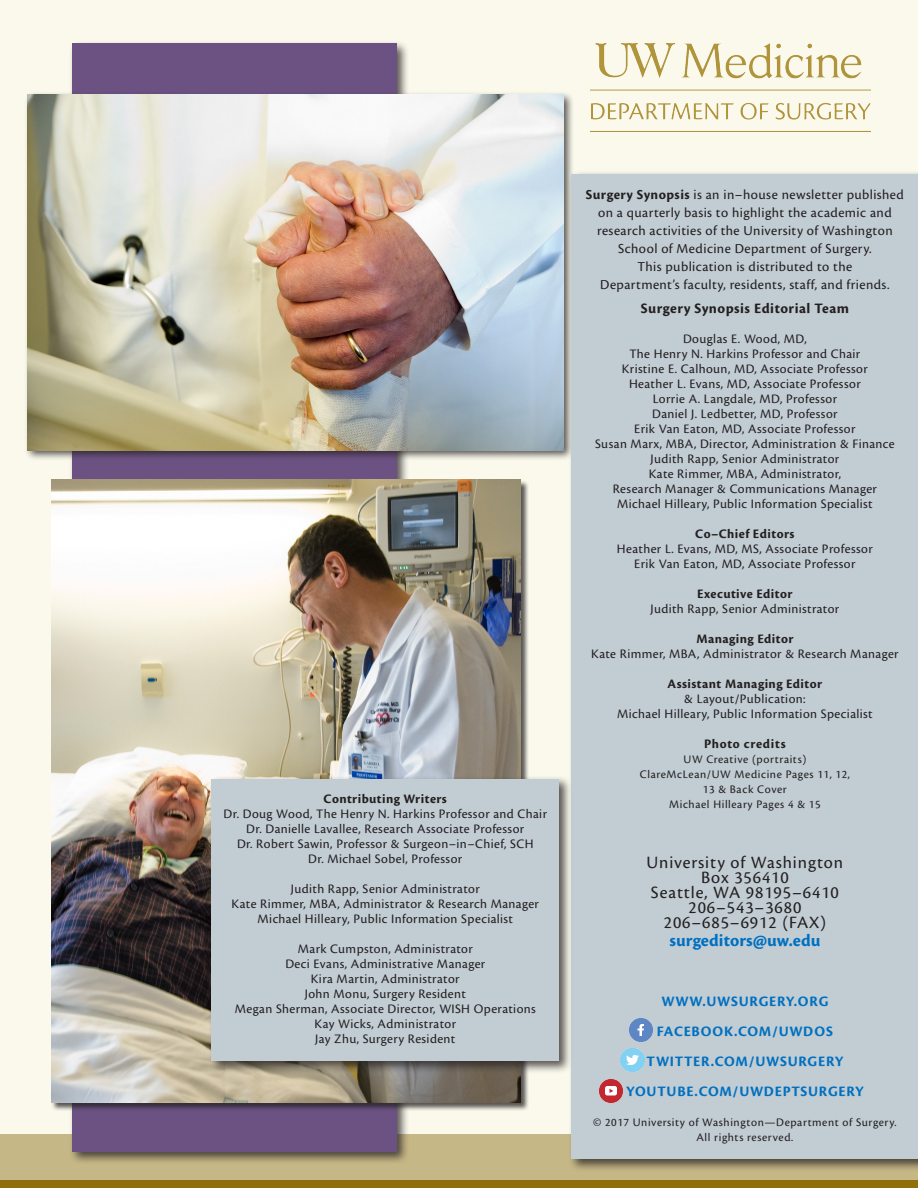
<style>
.page{position:relative;width:918px;height:1188px;background:#faf9ec}
.page>*{position:absolute;margin:0;border:0;box-sizing:border-box;transform-origin:0 0}
.t1{font:18px/15px "Cronos Pro";letter-spacing:.05em;color:#231f20;text-align:center}
.t2{font:700 18px "Cronos Pro";color:#0070c0}
.t3{font:700 15px/30px "Cronos Pro";letter-spacing:.05em;color:#0070c0;text-align:center}
.t4{font:700 15px "Cronos Pro";letter-spacing:.025em;color:#231f20}
.t5{font:14.25px/18px "Cronos Pro";letter-spacing:.03em;color:#231f20;text-align:center}
.t6{font:13.5px/15px "Cronos Pro";letter-spacing:.03em;color:#231f20;text-align:center}
.t7{font:700 13.5px "Cronos Pro";letter-spacing:.025em;color:#231f20}
.t8{font:12px/14.7px "Cronos Pro";letter-spacing:.05em;color:#231f20;text-align:center}
.s1{font-weight:700}
</style>
<div class="page">
<svg style="left:0;top:1134px;width:918px;height:54px;background:#bcae80"></svg>
<div style="left:0;top:1180px;width:918px;height:8px;background:#8e6f0c"></div>
<img style="left:591px;top:43px;width:280px;height:89px">
<div style="left:72px;top:43px;width:324px;height:1109px;background:#6c5283"></div>
<div style="left:24px;top:91px;width:550px;height:370px;background:#231f20;opacity:.75"></div>
<img style="left:28px;top:95px;width:535px;height:355px">
<div style="left:52px;top:480px;width:477px;height:631px;background:#231f20;opacity:.75"></div>
<img style="left:51px;top:480px;width:469px;height:622px">
<div style="left:568px;top:170px;width:350px;height:1002px;background:#231f20;opacity:.75"></div>
<div style="left:572px;top:174px;width:346px;height:985px;background:#c1ccd3"></div>
<img style="left:629px;top:1019px;width:23px;height:23px">
<img style="left:621px;top:1049px;width:23px;height:23px">
<img style="left:599px;top:1079px;width:23px;height:23px">
<div style="left:208px;top:775px;width:364px;height:298px;background:#231f20;opacity:.75"></div>
<div style="left:212px;top:779px;width:347px;height:281px;background:#c1ccd3"></div>
<p class="t7" style="left:324px;top:791px;width:125px">Contributing Writers</p>
<p class="t6" style="left:223px;top:806px;width:325px">Dr. Doug Wood, The Henry N. Harkins Professor and Chair Dr. Danielle Lavallee, Research Associate Professor<br>Dr. Robert Sawin, Professor &amp; Surgeon–in–Chief, SCH<br>Dr. Michael Sobel, Professor</p>
<p class="t6" style="left:232px;top:881px;width:309px">Judith Rapp, Senior Administrator<br>Kate Rimmer, MBA, Administrator &amp; Research Manager<br>Michael Hilleary, Public Information Specialist</p>
<p class="t6" style="left:235px;top:941px;width:303px">Mark Cumpston, Administrator<br>Deci Evans, Administrative Manager<br>Kira Martin, Administrator<br>John Monu, Surgery Resident<br>Megan Sherman, Associate Director, WISH Operations<br>Kay Wicks, Administrator<br>Jay Zhu, Surgery Resident</p>
<p class="t5" style="left:586px;top:185px;width:320px"><span class="s1">Surgery Synopsis</span> is an in–house newsletter published on a quarterly basis to highlight the academic and research activities of the University of Washington School of Medicine Department of Surgery.<br>This publication is distributed to the<br>Department’s faculty, residents, staff, and friends.</p>
<p class="t4" style="left:641px;top:300px;width:210px">Surgery Synopsis Editorial Team</p>
<p class="t6" style="left:595px;top:332px;width:301px">Douglas E. Wood, MD,<br>The Henry N. Harkins Professor and Chair<br>Kristine E. Calhoun, MD, Associate Professor<br>Heather L. Evans, MD, Associate Professor<br>Lorrie A. Langdale, MD, Professor<br>Daniel J. Ledbetter, MD, Professor<br>Erik Van Eaton, MD, Associate Professor<br>Susan Marx, MBA, Director, Administration &amp; Finance Judith Rapp, Senior Administrator<br>Kate Rimmer, MBA, Administrator,<br>Research Manager &amp; Communications Manager Michael Hilleary, Public Information Specialist</p>
<p class="t7" style="left:695px;top:526px;width:101px">Co–Chief Editors</p>
<p class="t6" style="left:617px;top:542px;width:257px">Heather L. Evans, MD, MS, Associate Professor<br>Erik Van Eaton, MD, Associate Professor</p>
<p class="t7" style="left:697px;top:586px;width:97px">Executive Editor</p>
<p class="t6" style="left:650px;top:601px;width:190px">Judith Rapp, Senior Administrator</p>
<p class="t7" style="left:696px;top:631px;width:99px">Managing Editor</p>
<p class="t6" style="left:591px;top:646px;width:309px">Kate Rimmer, MBA, Administrator &amp; Research Manager</p>
<p class="t7" style="left:668px;top:676px;width:156px">Assistant Managing Editor</p>
<p class="t6" style="left:617px;top:691px;width:257px">&amp; Layout/Publication:<br>Michael Hilleary, Public Information Specialist</p>
<p class="t7" style="left:704px;top:736px;width:83px">Photo credits</p>
<p class="t8" style="left:640px;top:752px;width:211px">UW Creative (portraits)<br>ClareMcLean/UW Medicine Pages 11, 12,<br>13 &amp; Back Cover<br>Michael Hilleary Pages 4 &amp; 15</p>
<h1 class="t1" style="left:647px;top:855px;width:198px">University of Washington<br>Box 356410<br>Seattle, WA 98195–6410<br>206–543–3680<br>206–685–6912 (FAX)</h1>
<h1 class="t2" style="left:669px;top:930px;width:152px">surgeditors@uw.edu</h1>
<p class="t3" style="left:626px;top:986px;width:239px">WWW.UWSURGERY.ORG<br>FACEBOOK.COM/UWDOS<br>TWITTER.COM/UWSURGERY<br>YOUTUBE.COM/UWDEPTSURGERY</p>
<p class="t8" style="left:593px;top:1115px;width:305px">© 2017 University of Washington—Department of Surgery.<br>All rights reserved.</p>
</div>
